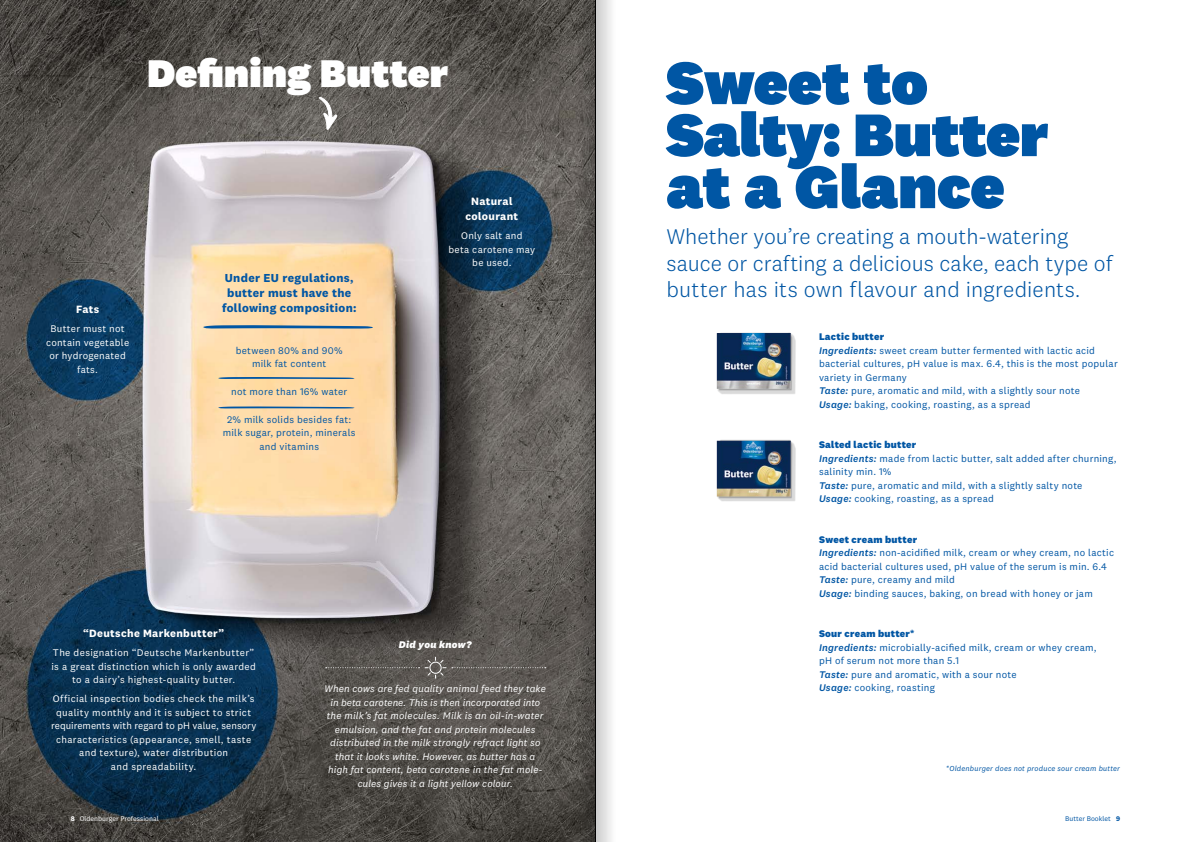
<style>
.page{position:relative;width:1191px;height:842px;background:#fff}
.page>*{position:absolute;margin:0;border:0;box-sizing:border-box;transform-origin:0 0}
.Head2_National_Black_62_25_52{font:900 62.2px/52px "National 2";letter-spacing:-.005em;color:#0056a4}
.Head4_White{font:900 40px "National 2";letter-spacing:.005em;color:#fff}
.t1{font:300 22px/26.4px "National 2";color:#0056a4}
.Fließtext_National_Regular_10_13_5{font:700 12px/15px "National 2";letter-spacing:.03em;color:#0056a4;text-align:center}
.Fließtext_National_Regular_10_13_5-2{font:700 11px/15px "National 2";letter-spacing:.03em;color:#fff;text-align:center}
.Fließtext_National_Regular_10_13_5-3{font:10px/13.5px "National 2";letter-spacing:.025em;color:#0056a4}
.Fließtext_National_Regular_10_13_5-4{font:10px/13.5px "National 2";letter-spacing:.03em;color:#fff;text-align:center}
.Fließtext_National_Regular_10_13_5-5{font:italic 10px/13.5px "National 2";letter-spacing:.005em;color:#fff;text-align:center}
.Fließtext_National_Regular_10_13_5-6{font:800 10px "National 2";letter-spacing:.025em;color:#0056a4}
.Fließtext_National_Regular_10_13_5-7{font:italic 800 10px "National 2";letter-spacing:.035em;color:#fff}
.t2{font:italic 7.5px "National 2";letter-spacing:.02em;color:#0056a4}
.t3{font:7px "National 2";color:#fff}
.t4{font:7px "National 2";color:#0056a4}
.s1{font-weight:700}
.s2{font-weight:500;font-style:italic}
</style>
<div class="page">
<img style="left:0;top:0;width:574px;height:842px">
<img style="left:716px;top:332px;width:80px;height:62px">
<img style="left:717px;top:333px;width:74px;height:56px">
<img style="left:716px;top:440px;width:80px;height:61px">
<img style="left:717px;top:441px;width:74px;height:56px">
<svg style="left:319px;top:97px;width:18px;height:33px"></svg>
<svg style="left:202px;top:325px;width:172px;height:4px"></svg>
<svg style="left:217px;top:377px;width:138px;height:2px"></svg>
<svg style="left:217px;top:406px;width:138px;height:3px"></svg>
<svg style="left:425px;top:657px;width:21px;height:21px"></svg>
<svg style="left:452px;top:667px;width:94px;height:1px"></svg>
<svg style="left:326px;top:667px;width:93px;height:1px"></svg>
<div style="left:574px;top:0;width:43px;height:842px;background:#000;opacity:.75"></div>
<hr style="left:595px;top:0;width:1px;height:842px;background:#000">
<p class="Head4_White" style="left:147px;top:48px;width:303px">Defining Butter</p>
<p class="Fließtext_National_Regular_10_13_5-2" style="left:76px;top:302px;width:25px">Fats</p>
<p class="Fließtext_National_Regular_10_13_5-4" style="left:46px;top:322px;width:85px">Butter must not contain vegetable or hydrogenated fats.</p>
<p class="Fließtext_National_Regular_10_13_5" style="left:222px;top:270px;width:136px">Under EU regulations, butter must have the following composition:</p>
<p class="Fließtext_National_Regular_10_13_5-3" style="left:236px;top:344px;width:108px;text-align:center">between 80% and 90% milk fat content</p>
<p class="Fließtext_National_Regular_10_13_5-3" style="left:231px;top:385px;width:117px">not more than 16% water</p>
<p class="Fließtext_National_Regular_10_13_5-3" style="left:223px;top:412px;width:134px;text-align:center">2% milk solids besides fat: milk sugar, protein, minerals and vitamins</p>
<p class="Fließtext_National_Regular_10_13_5-2" style="left:465px;top:194px;width:54px">Natural colourant</p>
<p class="Fließtext_National_Regular_10_13_5-4" style="left:448px;top:229px;width:88px">Only salt and<br>beta carotene may be used.</p>
<p class="Fließtext_National_Regular_10_13_5-2" style="left:83px;top:626px;width:143px">“Deutsche Markenbutter”</p>
<p class="Fließtext_National_Regular_10_13_5-4" style="left:51px;top:646px;width:206px">The designation “Deutsche Markenbutter” is a great distinction which is only awarded to a dairy’s highest-quality butter.</p>
<p class="Fließtext_National_Regular_10_13_5-4" style="left:51px;top:692px;width:207px">Official inspection bodies check the milk’s quality monthly and it is subject to strict requirements with regard to pH value, sensory characteristics (appearance, smell, taste and texture), water distribution<br>and spreadability.</p>
<p class="t3" style="left:71px;top:814px;width:89px"><span class="s1">8</span> Oldenburger Professional</p>
<p class="Fließtext_National_Regular_10_13_5-7" style="left:399px;top:638px;width:75px">Did you know?</p>
<p class="Fließtext_National_Regular_10_13_5-5" style="left:324px;top:682px;width:223px">When cows are fed quality animal feed they take in beta carotene. This is then incorporated into the milk’s fat molecules. Milk is an oil-in-water emulsion, and the fat and protein molecules distributed in the milk strongly refract light so that it looks white. However, as butter has a high fat content, beta carotene in the fat mole&shy;cules gives it a light yellow colour.</p>
<p class="Head2_National_Black_62_25_52" style="left:666px;top:56px;width:383px">Sweet to<br>Salty: Butter at a Glance</p>
<p class="t1" style="left:666px;top:223px;width:448px">Whether you’re creating a mouth-watering sauce or crafting a delicious cake, each type of butter has its own flavour and ingredients.</p>
<p class="Fließtext_National_Regular_10_13_5-6" style="left:819px;top:331px;width:67px">Lactic butter</p>
<p class="Fließtext_National_Regular_10_13_5-3" style="left:819px;top:343px;width:300px"><span class="s2">Ingredients:</span> sweet cream butter fermented with lactic acid bacterial cultures, pH value is max. 6.4, this is the most popular variety in Germany</p>
<p class="Fließtext_National_Regular_10_13_5-3" style="left:819px;top:384px;width:262px"><span class="s2">Taste:</span> pure, aromatic and mild, with a slightly sour note</p>
<p class="Fließtext_National_Regular_10_13_5-3" style="left:819px;top:397px;width:213px"><span class="s2">Usage:</span> baking, cooking, roasting, as a spread</p>
<p class="Fließtext_National_Regular_10_13_5-6" style="left:819px;top:439px;width:99px">Salted lactic butter</p>
<p class="Fließtext_National_Regular_10_13_5-3" style="left:819px;top:451px;width:299px"><span class="s2">Ingredients:</span> made from lactic butter, salt added after churning, salinity min. 1%</p>
<p class="Fließtext_National_Regular_10_13_5-3" style="left:819px;top:478px;width:265px"><span class="s2">Taste:</span> pure, aromatic and mild, with a slightly salty note</p>
<p class="Fließtext_National_Regular_10_13_5-3" style="left:819px;top:492px;width:176px"><span class="s2">Usage:</span> cooking, roasting, as a spread</p>
<p class="Fließtext_National_Regular_10_13_5-6" style="left:819px;top:533px;width:99px">Sweet cream butter</p>
<p class="Fließtext_National_Regular_10_13_5-3" style="left:819px;top:546px;width:296px"><span class="s2">Ingredients:</span> non-acidified milk, cream or whey cream, no lactic acid bacterial cultures used, pH value of the serum is min. 6.4</p>
<p class="Fließtext_National_Regular_10_13_5-3" style="left:819px;top:573px;width:137px"><span class="s2">Taste:</span> pure, creamy and mild</p>
<p class="Fließtext_National_Regular_10_13_5-3" style="left:819px;top:586px;width:275px"><span class="s2">Usage:</span> binding sauces, baking, on bread with honey or jam</p>
<p class="Fließtext_National_Regular_10_13_5-6" style="left:819px;top:628px;width:97px">Sour cream butter*</p>
<p class="Fließtext_National_Regular_10_13_5-3" style="left:819px;top:640px;width:279px"><span class="s2">Ingredients:</span> microbially-acified milk, cream or whey cream, pH of serum not more than 5.1</p>
<p class="Fließtext_National_Regular_10_13_5-3" style="left:819px;top:667px;width:199px"><span class="s2">Taste:</span> pure and aromatic, with a sour note</p>
<p class="Fließtext_National_Regular_10_13_5-3" style="left:819px;top:681px;width:117px"><span class="s2">Usage:</span> cooking, roasting</p>
<p class="t2" style="left:946px;top:764px;width:176px">*Oldenburger does not produce sour cream butter</p>
<p class="t4" style="left:1065px;top:814px;width:56px">Butter Booklet <span class="s1">9</span></p>
</div>
